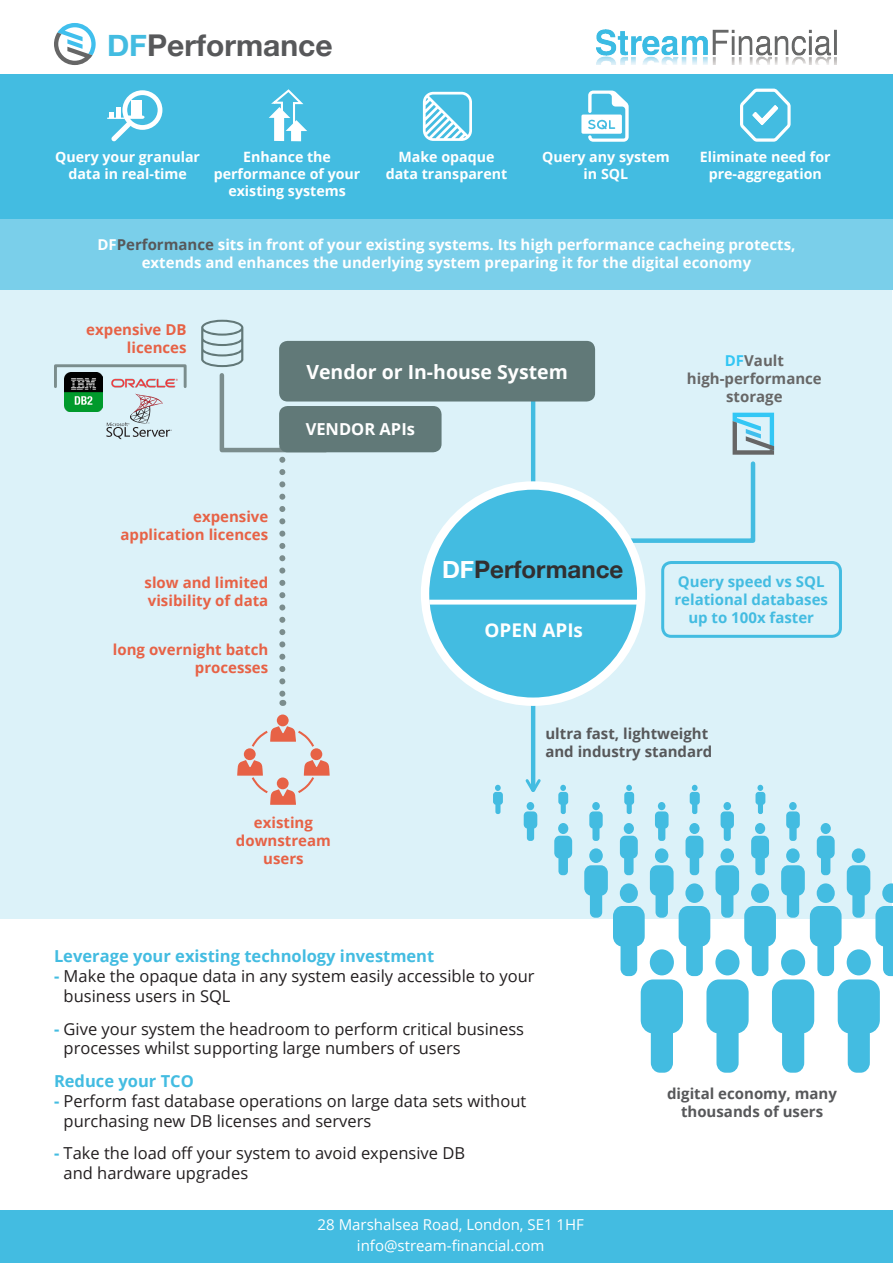
<style>
.page{position:relative;width:893px;height:1263px;background:#fff}
.page>*{position:absolute;margin:0;border:0;box-sizing:border-box;transform-origin:0 0}
.t1{font:700 30px "Helvetica Neue";color:#57585a}
.t2{font:700 24.15px "Helvetica Neue";color:#312f30}
.t3{font:700 19.5px "Open Sans";color:#fff}
.t4{font:700 18.9px "Open Sans";color:#fff}
.t5{font:16.5px/19.8px "Open Sans";color:#231f20}
.t6{font:700 16.5px "Open Sans";color:#43bce1}
.t7{font:700 16.5px "Open Sans";color:#fff}
.t8{font:700 15px/18px "Open Sans";color:#fff;text-align:center}
.t9{font:700 15px/18px "Open Sans";color:#e76246;text-align:right}
.t10{font:700 15px/18px "Open Sans";color:#57585a;text-align:center}
.t11{font:15px/21px "Open Sans";color:#fff;text-align:center}
.t12{font:700 15px/18px "Open Sans";color:#43bce1;text-align:center}
.t13{font:100 15px "Helvetica Neue";color:#fff}
.t14{font:700 15px/18px "Open Sans";color:#676767;text-align:center}
.t15{font:700 14.25px/17.1px "Open Sans";color:#fff;text-align:center}
.s1{color:#43bce1}
.s2{color:#57585a}
.s3{color:#fff}
.s4{color:#33c6f4}
.s5{font-weight:700;color:#43bce1}
</style>
<div class="page">
<img style="left:596px;top:30px;width:240px;height:35px">
<div style="left:0;top:1210px;width:893px;height:53px;background:#43bce1"></div>
<div style="left:0;top:272px;width:892px;height:646px;background:#d7f1f9"></div>
<svg style="left:106px;top:393px;width:66px;height:46px"></svg>
<img style="left:64px;top:373px;width:39px;height:38px">
<img style="left:111px;top:378px;width:67px;height:6px">
<div style="left:54px;top:364px;width:133px;height:24px;border:3px solid #7b8d8d"></div>
<div style="left:0;top:216px;width:893px;height:74px;background:#7acfea"></div>
<div style="left:0;top:75px;width:893px;height:144px;background:#43bce1"></div>
<svg style="left:581px;top:91px;width:48px;height:51px"></svg>
<div style="left:122px;top:90px;width:40px;height:40px;border:5px solid #fff;border-radius:50%"></div>
<div style="left:131px;top:100px;width:10px;height:16px;background:#fff"></div>
<hr style="left:116px;top:107px;width:4px;height:11px;background:#fff">
<svg style="left:107px;top:112px;width:37px;height:30px"></svg>
<svg style="left:269px;top:89px;width:38px;height:52px"></svg>
<svg style="left:423px;top:92px;width:49px;height:49px"></svg>
<div style="left:277px;top:714px;width:12px;height:12px;background:#e76246;border-radius:50%"></div>
<div style="left:310px;top:748px;width:12px;height:12px;background:#e76246;border-radius:50%"></div>
<div style="left:244px;top:748px;width:12px;height:12px;background:#e76246;border-radius:50%"></div>
<svg style="left:237px;top:760px;width:93px;height:45px"></svg>
<svg style="left:252px;top:726px;width:62px;height:21px"></svg>
<svg style="left:201px;top:320px;width:129px;height:386px"></svg>
<div style="left:279px;top:406px;width:163px;height:46px;background:#617978;border-radius:9px"></div>
<hr style="left:531px;top:366px;width:4px;height:423px;background:#43bce1">
<svg style="left:525px;top:776px;width:16px;height:16px"></svg>
<div style="left:279px;top:341px;width:316px;height:60px;background:#617978;border-radius:9px"></div>
<div style="left:425px;top:485px;width:216px;height:217px;background:#43bce1;border-radius:50%"></div>
<div style="left:421px;top:481px;width:224px;height:225px;border:8px solid #fff;border-radius:50%"></div>
<hr style="left:429px;top:600px;width:213px;height:4px;background:#fff">
<div style="left:558px;top:823px;width:10px;height:11px;background:#43bce1;border-radius:50%"></div>
<svg style="left:554px;top:836px;width:18px;height:39px"></svg>
<div style="left:527px;top:802px;width:7px;height:8px;background:#43bce1;border-radius:50%"></div>
<svg style="left:524px;top:811px;width:13px;height:30px"></svg>
<svg style="left:584px;top:785px;width:309px;height:288px"></svg>
<svg style="left:493px;top:785px;width:10px;height:29px"></svg>
<div style="left:661px;top:561px;width:181px;height:77px;border:3px solid #43bce1;border-radius:9px"></div>
<svg style="left:740px;top:88px;width:51px;height:54px"></svg>
<svg style="left:558px;top:785px;width:10px;height:29px"></svg>
<svg style="left:606px;top:413px;width:168px;height:132px"></svg>
<svg style="left:54px;top:23px;width:42px;height:42px"></svg>
<p class="t1" style="left:107px;top:22px;width:227px"><span class="s1">DF</span>Performance</p>
<p class="t15" style="left:55px;top:147px;width:146px">Query your granular data in real-time</p>
<p class="t15" style="left:214px;top:147px;width:148px">Enhance the performance of your existing systems</p>
<p class="t15" style="left:386px;top:147px;width:123px">Make opaque data transparent</p>
<p class="t15" style="left:542px;top:147px;width:129px">Query any system in SQL</p>
<p class="t15" style="left:700px;top:147px;width:132px">Eliminate need for pre-aggregation</p>
<p class="t8" style="left:97px;top:235px;width:699px">DF<span class="s2">Performance</span> sits in front of your existing systems. Its high performance cacheing protects, extends and enhances the underlying system preparing it for the digital economy</p>
<p class="t9" style="left:86px;top:321px;width:102px">expensive DB licences</p>
<p class="t9" style="left:121px;top:507px;width:149px">expensive application licences</p>
<p class="t9" style="left:145px;top:574px;width:125px">slow and limited</p>
<p class="t9" style="left:148px;top:592px;width:122px">visibility of data</p>
<p class="t9" style="left:113px;top:640px;width:157px">long overnight batch processes</p>
<p class="t3" style="left:306px;top:358px;width:263px">Vendor or In-house System</p>
<p class="t7" style="left:306px;top:418px;width:111px">VENDOR APIs</p>
<p class="t2" style="left:442px;top:551px;width:183px"><span class="s3">DF</span>Performance</p>
<p class="t4" style="left:485px;top:616px;width:100px">OPEN APIs</p>
<p class="t14" style="left:687px;top:351px;width:136px"><span class="s4">DF</span>Vault high-performance storage</p>
<p class="t12" style="left:674px;top:572px;width:155px">Query speed vs SQL relational databases up to 100x faster</p>
<p class="t10" style="left:545px;top:724px;width:169px;text-align:left">ultra fast, lightweight and industry standard</p>
<p class="t9" style="left:254px;top:813px;width:60px">existing</p>
<p class="t9" style="left:236px;top:831px;width:96px;text-align:center">downstream users</p>
<p class="t6" style="left:54px;top:945px;width:382px">Leverage your existing technology investment</p>
<p class="t5" style="left:64px;top:966px;width:473px;text-indent:-10px"><span class="s5">-</span> Make the opaque data in any system easily accessible to your business users in SQL</p>
<p class="t5" style="left:64px;top:1018px;width:462px;text-indent:-10px"><span class="s5">-</span> Give your system the headroom to perform critical business processes whilst supporting large numbers of users</p>
<p class="t6" style="left:54px;top:1069px;width:141px">Reduce your TCO</p>
<p class="t5" style="left:64px;top:1090px;width:464px;text-indent:-10px"><span class="s5">-</span> Perform fast database operations on large data sets without purchasing new DB licenses and servers</p>
<p class="t5" style="left:64px;top:1143px;width:403px;text-indent:-10px"><span class="s5">-</span> Take the load off your system to avoid expensive DB and hardware upgrades</p>
<p class="t11" style="left:318px;top:1214px;width:268px">28 Marshalsea Road, London, SE1 1HF info@stream-financial.com</p>
<p class="t13" style="left:326px;top:1214px;width:69px">28 Marsha</p>
<p class="t13" style="left:447px;top:1214px;width:130px">d, London, SE1 1HF</p>
<p class="t13" style="left:369px;top:1235px;width:58px">info@stre</p>
<p class="t13" style="left:457px;top:1235px;width:77px">nancial.com</p>
<p class="t10" style="left:667px;top:1084px;width:171px">digital economy, many thousands of users</p>
</div>
